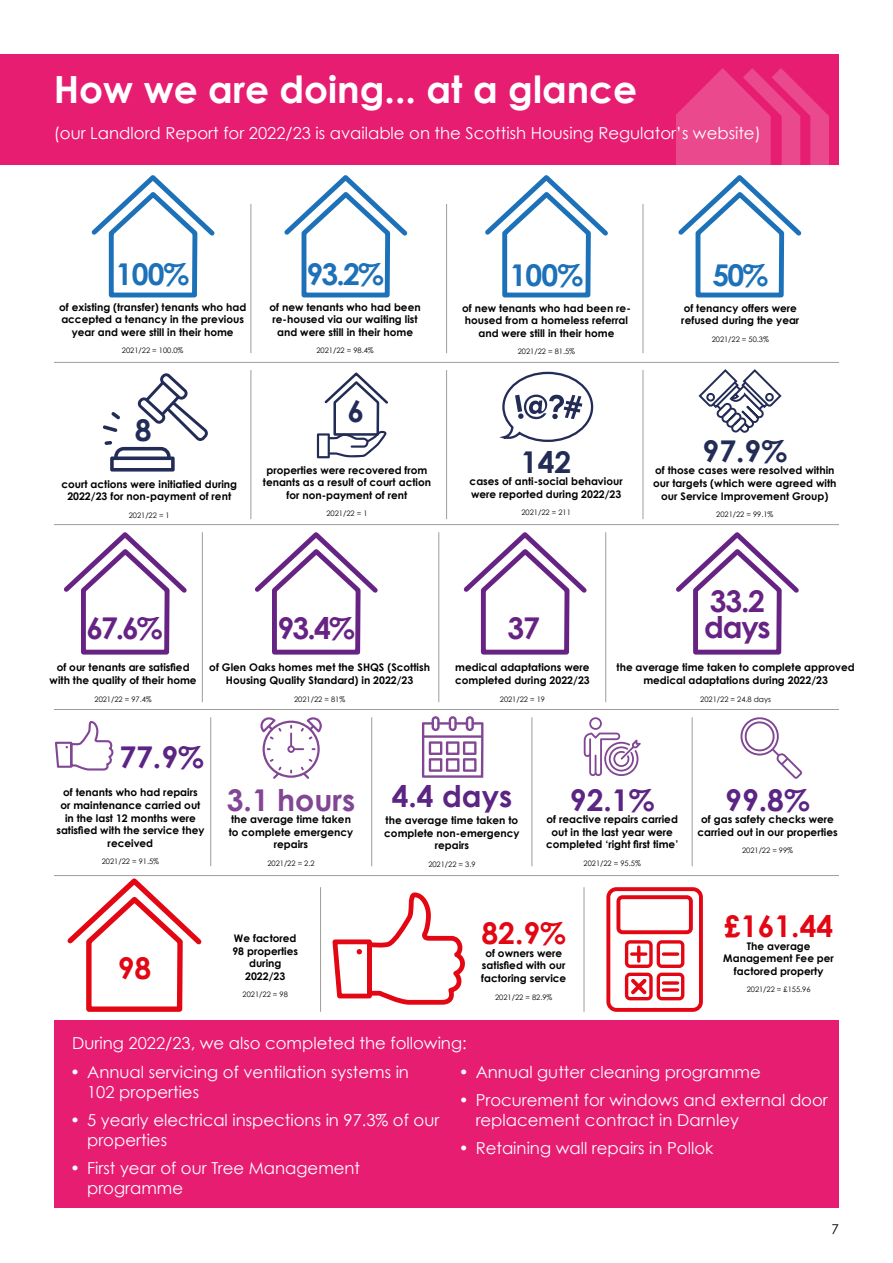
<style>
.page{position:relative;width:893px;height:1263px;background:#fff}
.page>*{position:absolute;margin:0;border:0;box-sizing:border-box;transform-origin:0 0}
.t1{font:700 37.5px "Century Gothic";color:#fff}
.t2{font:700 30px "Century Gothic";color:#5c2483}
.t3{font:700 30px/25.5px "Century Gothic";letter-spacing:-.04em;color:#662383}
.t4{font:700 30px "Century Gothic";letter-spacing:-.03em;color:#1d71b8}
.t5{font:700 30px "Century Gothic";color:#e30613}
.t6{font:700 30px "Century Gothic";color:#222c56}
.t7{font:700 30px "Century Gothic";color:#814795}
.t8{font:16.5px/19.8px "Century Gothic";color:#fff}
.t9{font:13.5px "Century Gothic";color:#000}
.t10{font:700 10.5px/12.6px "Century Gothic";color:#000;text-align:center}
.t11{font:7.5px "Century Gothic";color:#000}
</style>
<div class="page">
<div style="left:54px;top:1021px;width:785px;height:187px;background:#e71d72"></div>
<div style="left:0;top:54px;width:839px;height:111px;background:#e71d72"></div>
<svg style="left:676px;top:68px;width:153px;height:97px"></svg>
<hr style="left:54px;top:362px;width:785px;height:1px;background:#9d9d9c">
<hr style="left:54px;top:524px;width:785px;height:1px;background:#9d9d9c">
<hr style="left:54px;top:709px;width:785px;height:1px;background:#9d9d9c">
<hr style="left:54px;top:875px;width:785px;height:1px;background:#9d9d9c">
<hr style="left:210px;top:717px;width:1px;height:149px;background:#9d9d9c">
<hr style="left:320px;top:887px;width:1px;height:125px;background:#9d9d9c">
<hr style="left:584px;top:887px;width:1px;height:125px;background:#9d9d9c">
<hr style="left:371px;top:717px;width:1px;height:149px;background:#9d9d9c">
<hr style="left:532px;top:717px;width:1px;height:149px;background:#9d9d9c">
<hr style="left:692px;top:717px;width:1px;height:149px;background:#9d9d9c">
<svg style="left:606px;top:887px;width:97px;height:125px"></svg>
<svg style="left:91px;top:175px;width:124px;height:123px"></svg>
<svg style="left:64px;top:532px;width:123px;height:123px"></svg>
<svg style="left:67px;top:878px;width:135px;height:134px"></svg>
<svg style="left:255px;top:532px;width:123px;height:123px"></svg>
<svg style="left:463px;top:532px;width:124px;height:123px"></svg>
<svg style="left:676px;top:532px;width:123px;height:123px"></svg>
<svg style="left:284px;top:175px;width:124px;height:123px"></svg>
<svg style="left:485px;top:175px;width:123px;height:123px"></svg>
<svg style="left:678px;top:175px;width:124px;height:123px"></svg>
<svg style="left:317px;top:372px;width:71px;height:86px"></svg>
<svg style="left:103px;top:373px;width:105px;height:98px"></svg>
<svg style="left:698px;top:369px;width:84px;height:64px"></svg>
<svg style="left:501px;top:371px;width:93px;height:71px"></svg>
<svg style="left:260px;top:717px;width:62px;height:62px"></svg>
<svg style="left:584px;top:717px;width:57px;height:59px"></svg>
<svg style="left:740px;top:717px;width:62px;height:62px"></svg>
<svg style="left:422px;top:716px;width:61px;height:62px"></svg>
<svg style="left:55px;top:721px;width:59px;height:50px"></svg>
<svg style="left:332px;top:892px;width:133px;height:113px"></svg>
<hr style="left:251px;top:204px;width:1px;height:149px;background:#9d9d9c">
<hr style="left:251px;top:370px;width:1px;height:149px;background:#9d9d9c">
<hr style="left:202px;top:532px;width:1px;height:170px;background:#9d9d9c">
<hr style="left:446px;top:204px;width:1px;height:149px;background:#9d9d9c">
<hr style="left:446px;top:370px;width:1px;height:149px;background:#9d9d9c">
<hr style="left:438px;top:532px;width:1px;height:170px;background:#9d9d9c">
<hr style="left:643px;top:204px;width:1px;height:149px;background:#9d9d9c">
<hr style="left:643px;top:370px;width:1px;height:149px;background:#9d9d9c">
<hr style="left:605px;top:532px;width:1px;height:170px;background:#9d9d9c">
<h1 class="t1" style="left:54px;top:66px;width:585px">How we are doing... at a glance</h1>
<h3 class="t8" style="left:54px;top:123px;width:708px">(our Landlord Report for 2022/23 is available on the Scottish Housing Regulator’s website)</h3>
<h2 class="t4" style="left:116px;top:256px;width:75px">100%</h2>
<p class="t10" style="left:59px;top:300px;width:189px">of existing (transfer) tenants who had accepted a tenancy in the previous year and were still in their home</p>
<p class="t11" style="left:122px;top:346px;width:63px">2021/22 = 100.0%</p>
<h2 class="t4" style="left:306px;top:256px;width:79px">93.2%</h2>
<p class="t10" style="left:269px;top:300px;width:153px">of new tenants who had been re-housed via our waiting list and were still in their home</p>
<p class="t11" style="left:316px;top:346px;width:59px">2021/22 = 98.4%</p>
<h2 class="t6" style="left:135px;top:411px;width:18px">8</h2>
<p class="t10" style="left:61px;top:477px;width:177px">court actions were initiatied during<br>2022/23 for non-payment of rent</p>
<p class="t11" style="left:129px;top:510px;width:43px">2021/22 = 1</p>
<h2 class="t6" style="left:348px;top:392px;width:18px">6</h2>
<p class="t10" style="left:263px;top:463px;width:170px">properties were recovered from tenants as a result of court action for non-payment of rent</p>
<p class="t11" style="left:326px;top:509px;width:43px">2021/22 = 1</p>
<h2 class="t4" style="left:510px;top:257px;width:75px">100%</h2>
<p class="t10" style="left:462px;top:301px;width:170px">of new tenants who had been re&shy;housed from a homeless referral and were still in their home</p>
<p class="t11" style="left:518px;top:347px;width:59px">2021/22 = 81.5%</p>
<h2 class="t4" style="left:712px;top:256px;width:57px">50%</h2>
<p class="t10" style="left:681px;top:301px;width:120px;text-align:left">of tenancy offers were refused during the year</p>
<p class="t11" style="left:712px;top:334px;width:59px">2021/22 = 50.3%</p>
<h2 class="t6" style="left:521px;top:443px;width:52px">142</h2>
<p class="t10" style="left:470px;top:475px;width:155px;text-align:left">cases of anti-social behaviour were reported during 2022/23</p>
<p class="t11" style="left:521px;top:508px;width:51px">2021/22 = 211</p>
<h2 class="t6" style="left:702px;top:432px;width:86px">97.9%</h2>
<p class="t10" style="left:653px;top:477px;width:185px">our targets (which were agreed with our Service Improvement Group)</p>
<p class="t11" style="left:716px;top:510px;width:59px">2021/22 = 99.1%</p>
<p class="t10" style="left:655px;top:464px;width:181px">of those cases were resolved within</p>
<h2 class="t3" style="left:86px;top:614px;width:78px">67.6%</h2>
<h2 class="t3" style="left:277px;top:614px;width:79px">93.4%</h2>
<h2 class="t3" style="left:507px;top:614px;width:34px">37</h2>
<h2 class="t3" style="left:704px;top:588px;width:68px">33.2 days</h2>
<p class="t10" style="left:50px;top:661px;width:148px">of our tenants are satisfied with the quality of their home</p>
<p class="t11" style="left:95px;top:694px;width:59px">2021/22 = 97.4%</p>
<p class="t10" style="left:209px;top:661px;width:222px">of Glen Oaks homes met the SHQS (Scottish<br>Housing Quality Standard) in 2022/23</p>
<p class="t11" style="left:294px;top:694px;width:53px">2021/22 = 81%</p>
<h2 class="t2" style="left:119px;top:738px;width:86px">77.9%</h2>
<p class="t10" style="left:455px;top:661px;width:136px;text-align:left">medical adaptations were completed during 2022/23</p>
<p class="t11" style="left:500px;top:694px;width:47px">2021/22 = 19</p>
<p class="t10" style="left:617px;top:661px;width:240px">the average time taken to complete approved medical adaptations during 2022/23</p>
<p class="t11" style="left:700px;top:694px;width:72px">2021/22 = 24.8 days</p>
<p class="t10" style="left:56px;top:786px;width:150px">of tenants who had repairs<br>or maintenance carried out in the last 12 months were satisfied with the service they received</p>
<p class="t11" style="left:102px;top:857px;width:59px">2021/22 = 91.5%</p>
<h2 class="t7" style="left:227px;top:781px;width:130px">3.1 hours</h2>
<p class="t10" style="left:229px;top:813px;width:126px">the average time taken to complete emergency repairs</p>
<p class="t11" style="left:267px;top:859px;width:49px">2021/22 = 2.2</p>
<h2 class="t5" style="left:118px;top:949px;width:35px">98</h2>
<p class="t10" style="left:232px;top:932px;width:67px">We factored<br>98 properties during<br>2022/23</p>
<p class="t11" style="left:243px;top:990px;width:47px">2021/22 = 98</p>
<h2 class="t2" style="left:392px;top:778px;width:122px">4.4 days</h2>
<p class="t10" style="left:384px;top:814px;width:137px">the average time taken to complete non-emergency repairs</p>
<p class="t11" style="left:428px;top:860px;width:49px">2021/22 = 3.9</p>
<h2 class="t2" style="left:570px;top:781px;width:86px">92.1%</h2>
<p class="t10" style="left:546px;top:825px;width:134px">out in the last year were completed ‘right first time’</p>
<p class="t11" style="left:584px;top:859px;width:59px">2021/22 = 95.5%</p>
<p class="t10" style="left:546px;top:813px;width:133px">of reactive repairs carried</p>
<h2 class="t5" style="left:481px;top:914px;width:86px">82.9%</h2>
<p class="t10" style="left:481px;top:946px;width:87px">of owners were satisfied with our factoring service</p>
<p class="t11" style="left:495px;top:992px;width:59px">2021/22 = 82.9%</p>
<h3 class="t8" style="left:72px;top:1033px;width:396px">During 2022/23, we also completed the following:</h3>
<h2 class="t2" style="left:725px;top:781px;width:86px">99.8%</h2>
<p class="t10" style="left:697px;top:825px;width:142px">carried out in our properties</p>
<p class="t11" style="left:742px;top:846px;width:53px">2021/22 = 99%</p>
<p class="t10" style="left:701px;top:813px;width:134px">of gas safety checks were</p>
<h2 class="t5" style="left:724px;top:907px;width:111px">£161.44</h2>
<p class="t10" style="left:723px;top:939px;width:112px">The average<br>Management Fee per factored property</p>
<p class="t11" style="left:747px;top:985px;width:65px">2021/22 = £155.96</p>
<h3 class="t8" style="left:87px;top:1062px;width:323px;text-indent:-17px">• Annual servicing of ventilation systems in<br>102 properties</h3>
<h3 class="t8" style="left:87px;top:1110px;width:354px;text-indent:-17px">• 5 yearly electrical inspections in 97.3% of our properties</h3>
<h3 class="t8" style="left:87px;top:1158px;width:275px;text-indent:-17px">• First year of our Tree Management programme</h3>
<h3 class="t8" style="left:459px;top:1062px;width:304px">• Annual gutter cleaning programme</h3>
<h3 class="t8" style="left:476px;top:1090px;width:354px;text-indent:-17px">• Procurement for windows and external door replacement contract in Darnley</h3>
<h3 class="t8" style="left:459px;top:1138px;width:256px">• Retaining wall repairs in Pollok</h3>
<p class="t9" style="left:831px;top:1221px;width:9px">7</p>
</div>
